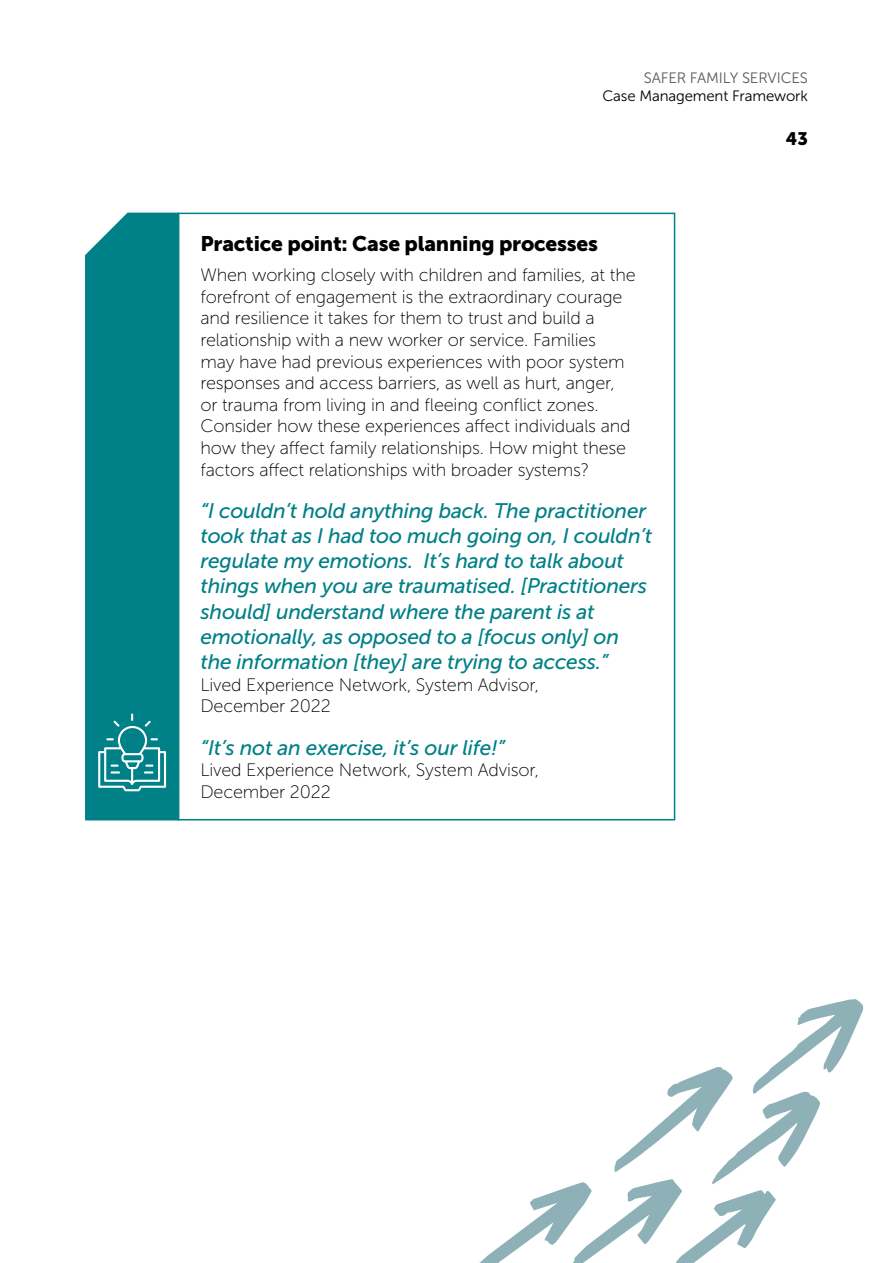
<style>
.page{position:relative;width:893px;height:1263px;background:#fff}
.page>*{position:absolute;margin:0;border:0;box-sizing:border-box;transform-origin:0 0}
.Pullout{font:italic 21px/25.2px "Museo Sans 500";letter-spacing:-.01em;color:#008087}
.t1{font:21px "Museo Sans 900";letter-spacing:-.01em;color:#000}
.Body_copy{font:18px/21.6px "Museo Sans 100";letter-spacing:-.01em;color:#000}
.Pullout-2{font:18px/21.6px "Museo Sans 100";letter-spacing:-.01em;color:#000}
.t2{font:18px "Museo Sans 900";color:#000}
.t3{font:15px "Museo Sans 300";letter-spacing:-.01em;color:#000}
.t4{font:15px "Museo Sans 300";letter-spacing:-.01em;color:#58595b}
</style>
<div class="page">
<svg style="left:479px;top:999px;width:385px;height:264px"></svg>
<div style="left:85px;top:213px;width:94px;height:607px;background:#008087"></div>
<svg style="left:98px;top:713px;width:68px;height:78px;background:#349a9f"></svg>
<p class="t4" style="left:644px;top:69px;width:166px">SAFER FAMILY SERVICES</p>
<p class="t3" style="left:602px;top:87px;width:207px">Case Management Framework</p>
<p class="t2" style="left:786px;top:128px;width:23px">43</p>
<h3 class="t1" style="left:200px;top:232px;width:399px">Practice point: Case planning processes</h3>
<p class="Body_copy" style="left:200px;top:264px;width:437px">When working closely with children and families, at the forefront of engagement is the extraordinary courage and resilience it takes for them to trust and build a relationship with a new worker or service. Families<br>may have had previous experiences with poor system responses and access barriers, as well as hurt, anger, or trauma from living in and fleeing conflict zones.<br>Consider how these experiences affect individuals and how they affect family relationships. How might these factors affect relationships with broader systems?</p>
<p class="Pullout" style="left:200px;top:498px;width:453px">“I couldn’t hold anything back. The practitioner took that as I had too much going on, I couldn’t regulate my emotions. It’s hard to talk about things when you are traumatised. [Practitioners should] understand where the parent is at emotionally, as opposed to a [focus only] on the information [they] are trying to access.”</p>
<p class="Pullout-2" style="left:200px;top:674px;width:340px">Lived Experience Network, System Advisor,<br>December 2022</p>
<p class="Pullout" style="left:200px;top:735px;width:306px">“It’s not an exercise, it’s our life!”</p>
<p class="Pullout-2" style="left:200px;top:759px;width:340px">Lived Experience Network, System Advisor,<br>December 2022</p>
</div>
